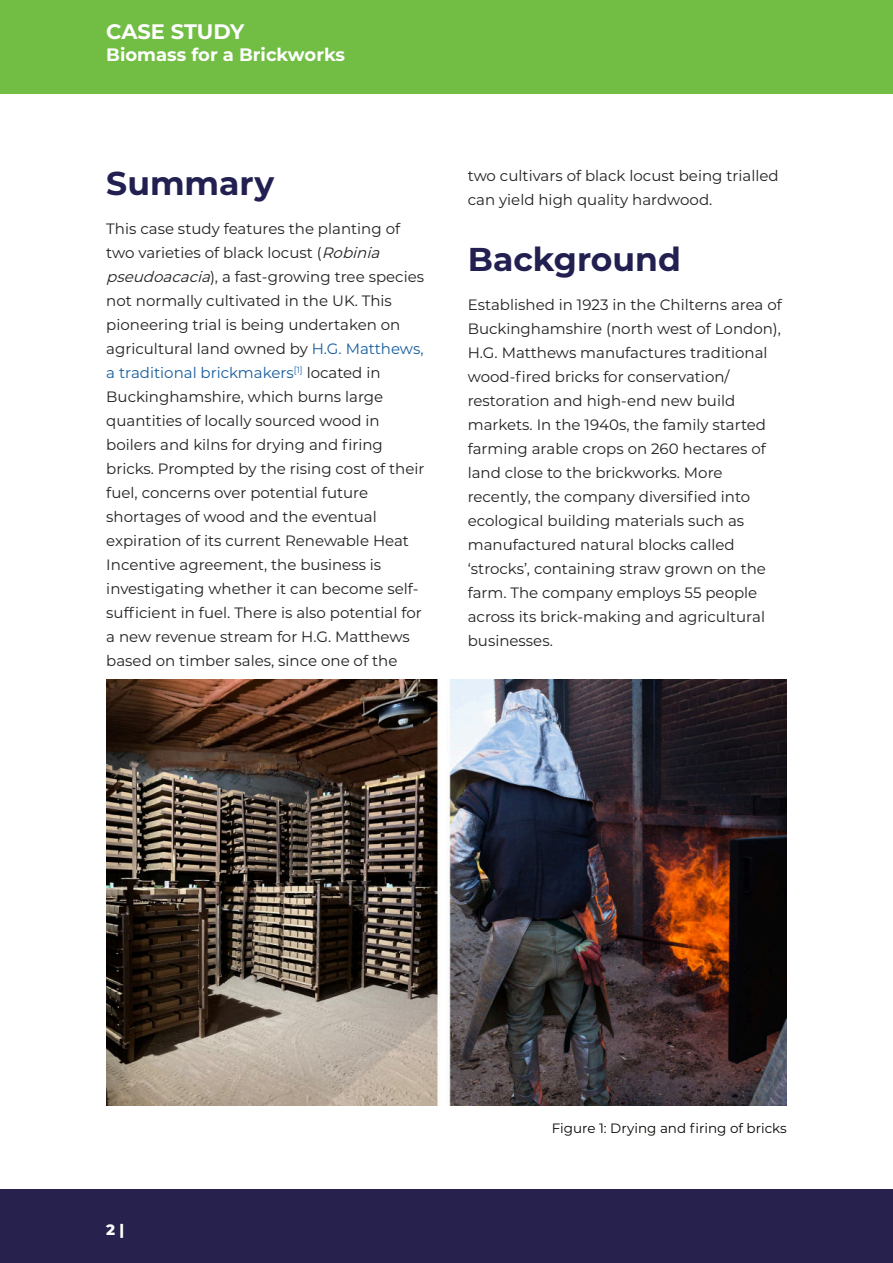
<style>
.page{position:relative;width:893px;height:1263px;background:#fff}
.page>*{position:absolute;margin:0;border:0;box-sizing:border-box;transform-origin:0 0}
.t1{font:700 33px "Montserrat";color:#212050}
.t2{font:700 21px "Montserrat";letter-spacing:-.01em;color:#fff}
.t3{font:700 18px "Montserrat";color:#fff}
.t4{font:15px/24px "Montserrat";color:#231f20}
.t5{font:800 15px "Montserrat";color:#fff}
.t6{font:13.5px "Montserrat";color:#080704}
.s1{font-style:italic}
.s2{color:#175d9e}
</style>
<div class="page">
<div style="left:0;top:0;width:893px;height:94px;background:#72be45"></div>
<div style="left:0;top:1189px;width:893px;height:74px;background:#26224d"></div>
<img style="left:106px;top:679px;width:681px;height:426px">
<h2 class="t2" style="left:106px;top:21px;width:139px">CASE STUDY</h2>
<p class="t3" style="left:106px;top:46px;width:240px">Biomass for a Brickworks</p>
<h1 class="t1" style="left:106px;top:167px;width:169px">Summary</h1>
<p class="t4" style="left:106px;top:217px;width:320px">This case study features the planting of two varieties of black locust (<span class="s1">Robinia pseudoacacia</span>), a fast-growing tree species not normally cultivated in the UK. This pioneering trial is being undertaken on agricultural land owned by <span class="s2">H.G. Matthews, a traditional brickmakers</span><sup>[1]</sup> located in Buckinghamshire, which burns large quantities of locally sourced wood in boilers and kilns for drying and firing bricks. Prompted by the rising cost of their fuel, concerns over potential future shortages of wood and the eventual expiration of its current Renewable Heat Incentive agreement, the business is investigating whether it can become self&shy;sufficient in fuel. There is also potential for a new revenue stream for H.G. Matthews based on timber sales, since one of the</p>
<p class="t4" style="left:468px;top:164px;width:312px">two cultivars of black locust being trialled can yield high quality hardwood.</p>
<h1 class="t1" style="left:468px;top:243px;width:215px">Background</h1>
<p class="t4" style="left:468px;top:293px;width:316px">Established in 1923 in the Chilterns area of Buckinghamshire (north west of London), H.G. Matthews manufactures traditional wood-fired bricks for conservation/ restoration and high-end new build markets. In the 1940s, the family started farming arable crops on 260 hectares of land close to the brickworks. More recently, the company diversified into ecological building materials such as manufactured natural blocks called ‘strocks’, containing straw grown on the farm. The company employs 55 people across its brick-making and agricultural businesses.</p>
<p class="t5" style="left:106px;top:1224px;width:20px">2 |</p>
<p class="t6" style="left:552px;top:1122px;width:236px">Figure 1: Drying and firing of bricks</p>
</div>
